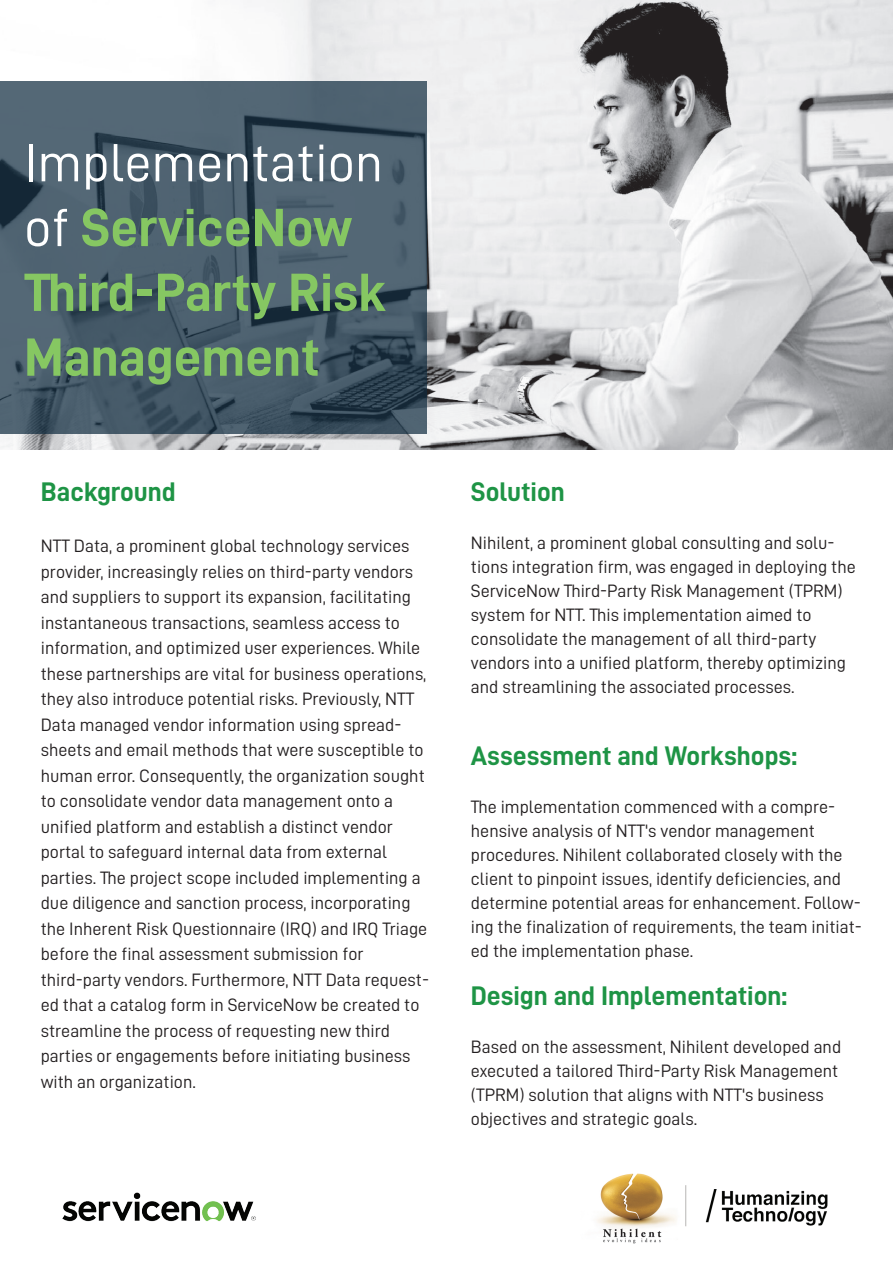
<style>
.page{position:relative;width:893px;height:1263px;background:#fff}
.page>*{position:absolute;margin:0;border:0;box-sizing:border-box;transform-origin:0 0}
.t1{font:54px/64.8px "D DIN Bold";color:#86c762}
.t2{font:54px "D DIN";color:#fff}
.t3{font:27px "D DIN Bold";color:#1e9445}
.t4{font:18px/25.5px "D DIN";color:#231f20}
.s1{font-family:"D DIN";color:#fff}
</style>
<div class="page">
<img style="left:0;top:0;width:893px;height:449px">
<svg style="left:0;top:81px;width:426px;height:353px;background:#475b6a"></svg>
<img style="left:62px;top:1192px;width:194px;height:30px">
<img style="left:597px;top:1173px;width:231px;height:71px">
<h1 class="t2" style="left:24px;top:133px;width:360px">Implementation</h1>
<h1 class="t1" style="left:24px;top:194px;width:364px"><span class="s1">of</span> ServiceNow<br>Third-Party Risk<br>Management</h1>
<h2 class="t3" style="left:41px;top:477px;width:137px">Background</h2>
<p class="t4" style="left:41px;top:533px;width:390px">NTT Data, a prominent global technology services provider, increasingly relies on third-party vendors and suppliers to support its expansion, facilitating instantaneous transactions, seamless access to information, and optimized user experiences. While these partnerships are vital for business operations, they also introduce potential risks. Previously, NTT Data managed vendor information using spread&shy;sheets and email methods that were susceptible to human error. Consequently, the organization sought to consolidate vendor data management onto a unified platform and establish a distinct vendor portal to safeguard internal data from external parties. The project scope included implementing a due diligence and sanction process, incorporating the Inherent Risk Questionnaire (IRQ) and IRQ Triage before the final assessment submission for third-party vendors. Furthermore, NTT Data request&shy;ed that a catalog form in ServiceNow be created to streamline the process of requesting new third parties or engagements before initiating business with an organization.</p>
<h2 class="t3" style="left:471px;top:477px;width:95px">Solution</h2>
<p class="t4" style="left:471px;top:531px;width:386px;line-height:24px">Nihilent, a prominent global consulting and solu&shy;tions integration firm, was engaged in deploying the ServiceNow Third-Party Risk Management (TPRM) system for NTT. This implementation aimed to consolidate the management of all third-party vendors into a unified platform, thereby optimizing and streamlining the associated processes.</p>
<h2 class="t3" style="left:471px;top:741px;width:328px">Assessment and Workshops:</h2>
<p class="t4" style="left:471px;top:795px;width:392px;line-height:24px">The implementation commenced with a compre&shy;hensive analysis of NTT's vendor management procedures. Nihilent collaborated closely with the client to pinpoint issues, identify deficiencies, and determine potential areas for enhancement. Follow&shy;ing the finalization of requirements, the team initiat&shy;ed the implementation phase.</p>
<h2 class="t3" style="left:471px;top:981px;width:318px">Design and Implementation:</h2>
<p class="t4" style="left:471px;top:1035px;width:372px;line-height:24px">Based on the assessment, Nihilent developed and executed a tailored Third-Party Risk Management (TPRM) solution that aligns with NTT's business objectives and strategic goals.</p>
</div>
